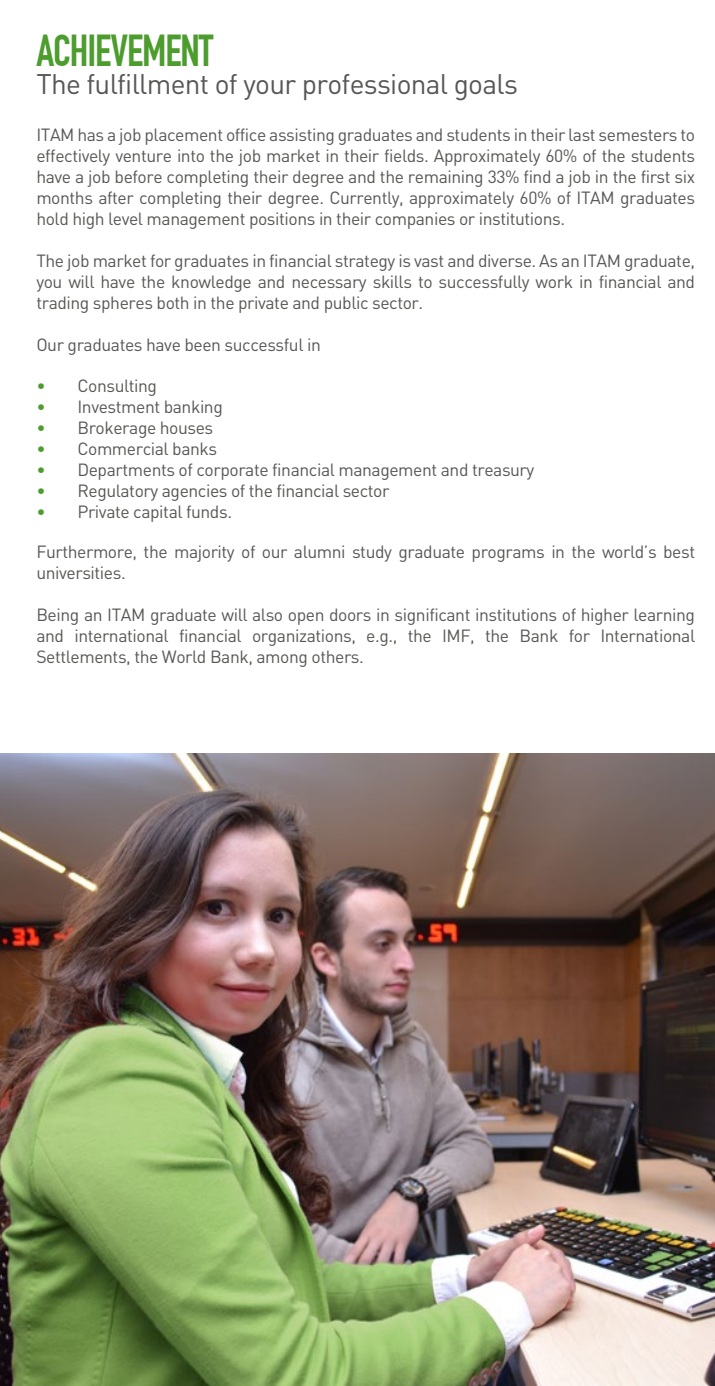
<style>
.page{position:relative;width:715px;height:1386px;background:#fff}
.page>*{position:absolute;margin:0;border:0;box-sizing:border-box;transform-origin:0 0}
.t1{font:700 43.75px "DIN Condensed";letter-spacing:-.025em;color:#4c9c2e}
.t2{font:28px "DIN Pro";letter-spacing:-.025em;color:#575756}
.t3{font:17.5px/21px "DIN Pro";letter-spacing:-.025em;color:#575756;text-align:justify}
.t4{font:17.5px/21px "DIN Pro";color:#4c9c2e;text-align:justify}
</style>
<div class="page">
<img style="left:0;top:753px;width:714px;height:633px">
<h1 class="t1" style="left:36px;top:25px;width:178px">ACHIEVEMENT</h1>
<h2 class="t2" style="left:36px;top:62px;width:482px">The fulfillment of your professional goals</h2>
<p class="t3" style="left:36px;top:122px;width:659px">ITAM has a job placement office assisting graduates and students in their last semesters to effectively venture into the job market in their fields. Approximately 60% of the students have a job before completing their degree and the remaining 33% find a job in the first six months after completing their degree. Currently, approximately 60% of ITAM graduates hold high level management positions in their companies or institutions.</p>
<p class="t3" style="left:36px;top:248px;width:659px">The job market for graduates in financial strategy is vast and diverse. As an ITAM graduate, you will have the knowledge and necessary skills to successfully work in financial and trading spheres both in the private and public sector.</p>
<p class="t3" style="left:36px;top:332px;width:286px">Our graduates have been successful in</p>
<p class="t4" style="left:36px;top:373px;width:11px">• • • • • • •</p>
<p class="t3" style="left:77px;top:373px;width:458px;text-align:left">Consulting<br>Investment banking<br>Brokerage houses<br>Commercial banks<br>Departments of corporate financial management and treasury<br>Regulatory agencies of the financial sector<br>Private capital funds.</p>
<p class="t3" style="left:36px;top:539px;width:659px">Furthermore, the majority of our alumni study graduate programs in the world’s best universities.</p>
<p class="t3" style="left:36px;top:602px;width:659px">Being an ITAM graduate will also open doors in significant institutions of higher learning and international financial organizations, e.g., the IMF, the Bank for International Settlements, the World Bank, among others.</p>
</div>
